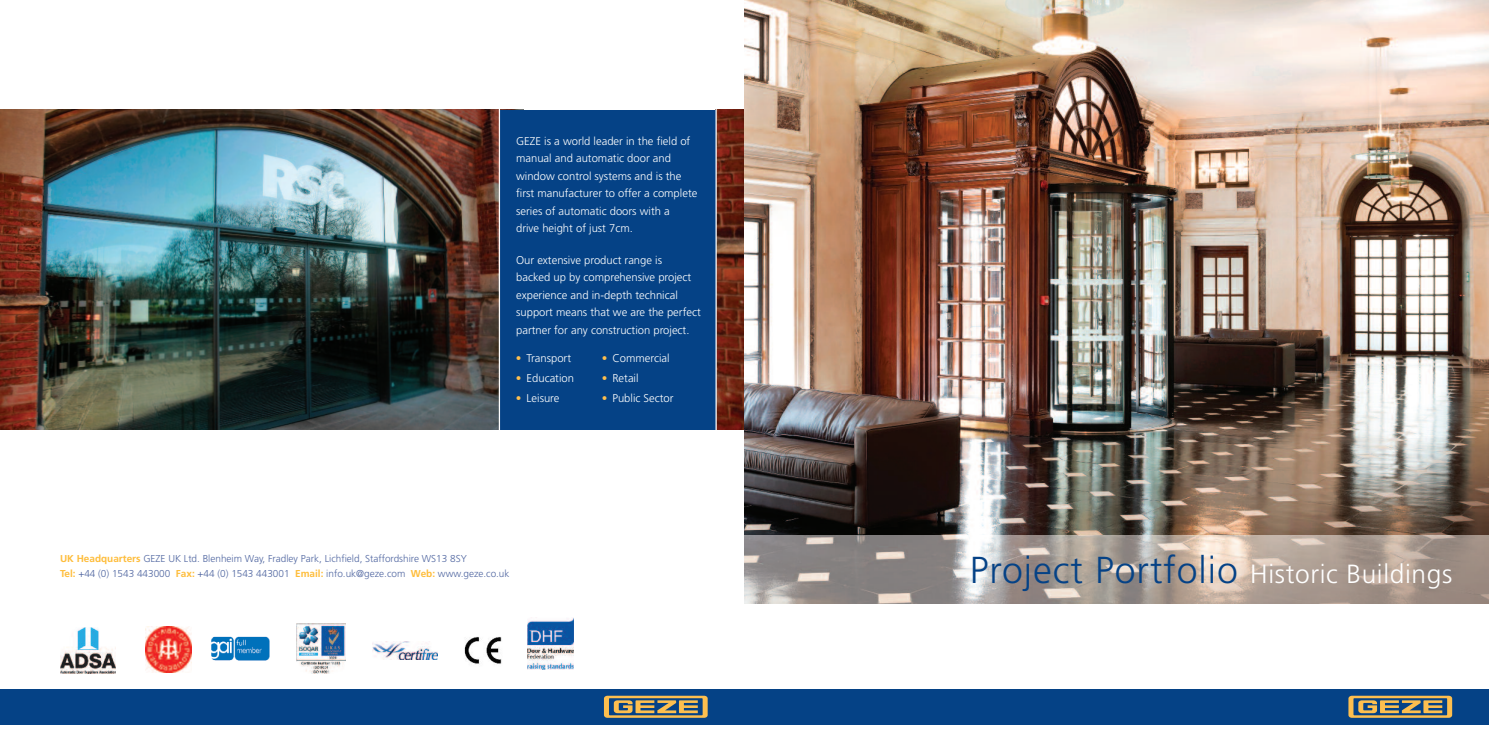
<style>
.page{position:relative;width:1489px;height:745px;background:#fff}
.page>*{position:absolute;margin:0;border:0;box-sizing:border-box;transform-origin:0 0}
.t1{font:300 26.25px "Frutiger";letter-spacing:.025em;color:#fff}
.t2{font:300 11.25px/17.5px "Frutiger";color:#fff}
.t3{font:300 10px/15px "Frutiger";color:#5167a1}
.s1{color:#fdbf4f}
.s2{font-weight:700;color:#febd3b}
.s3{font-size:37.5px;color:#054286}
</style>
<div class="page">
<img style="left:716px;top:110px;width:28px;height:319px">
<img style="left:0;top:110px;width:499px;height:319px">
<img style="left:744px;top:0;width:744px;height:535px">
<div style="left:0;top:689px;width:1488px;height:35px;background:#054286"></div>
<svg style="left:1348px;top:695px;width:103px;height:22px"></svg>
<svg style="left:604px;top:695px;width:103px;height:22px"></svg>
<svg style="left:145px;top:628px;width:47px;height:45px"></svg>
<img style="left:146px;top:626px;width:45px;height:46px">
<img style="left:373px;top:641px;width:64px;height:18px">
<img style="left:211px;top:636px;width:58px;height:25px">
<img style="left:744px;top:535px;width:744px;height:67px">
<div style="left:499px;top:110px;width:217px;height:319px;background:#054286"></div>
<hr style="left:499px;top:105px;width:1px;height:329px;background:#fff">
<hr style="left:715px;top:104px;width:1px;height:330px;background:#fff">
<img style="left:464px;top:637px;width:38px;height:28px">
<img style="left:528px;top:618px;width:46px;height:51px">
<img style="left:60px;top:627px;width:56px;height:45px">
<img style="left:296px;top:623px;width:50px;height:50px">
<p class="t2" style="left:516px;top:133px;width:183px">GEZE is a world leader in the field of manual and automatic door and window control systems and is the first manufacturer to offer a complete series of automatic doors with a<br>drive height of just 7cm.</p>
<p class="t2" style="left:516px;top:252px;width:186px">Our extensive product range is<br>backed up by comprehensive project experience and in-depth technical support means that we are the perfect partner for any construction project.</p>
<p class="t2" style="left:516px;top:349px;width:57px"><span class="s1">•</span> Transport</p>
<p class="t2" style="left:516px;top:369px;width:60px"><span class="s1">•</span> Education</p>
<p class="t2" style="left:516px;top:389px;width:45px"><span class="s1">•</span> Leisure</p>
<p class="t2" style="left:601px;top:349px;width:69px"><span class="s1">•</span> Commercial</p>
<p class="t2" style="left:601px;top:369px;width:38px"><span class="s1">•</span> Retail</p>
<p class="t2" style="left:601px;top:389px;width:73px"><span class="s1">•</span> Public Sector</p>
<p class="t3" style="left:60px;top:551px;width:451px"><span class="s2">UK Headquarters</span> GEZE UK Ltd. Blenheim Way, Fradley Park, Lichfield, Staffordshire WS13 8SY<br><span class="s2">Tel:</span> +44 (0) 1543 443000 <span class="s2">Fax:</span> +44 (0) 1543 443001 <span class="s2">Email:</span> info.uk@geze.com <span class="s2">Web:</span> www.geze.co.uk</p>
<h1 class="t1" style="left:969px;top:562px;width:484px"><span class="s3">Project Portfolio</span> Historic Buildings</h1>
</div>
